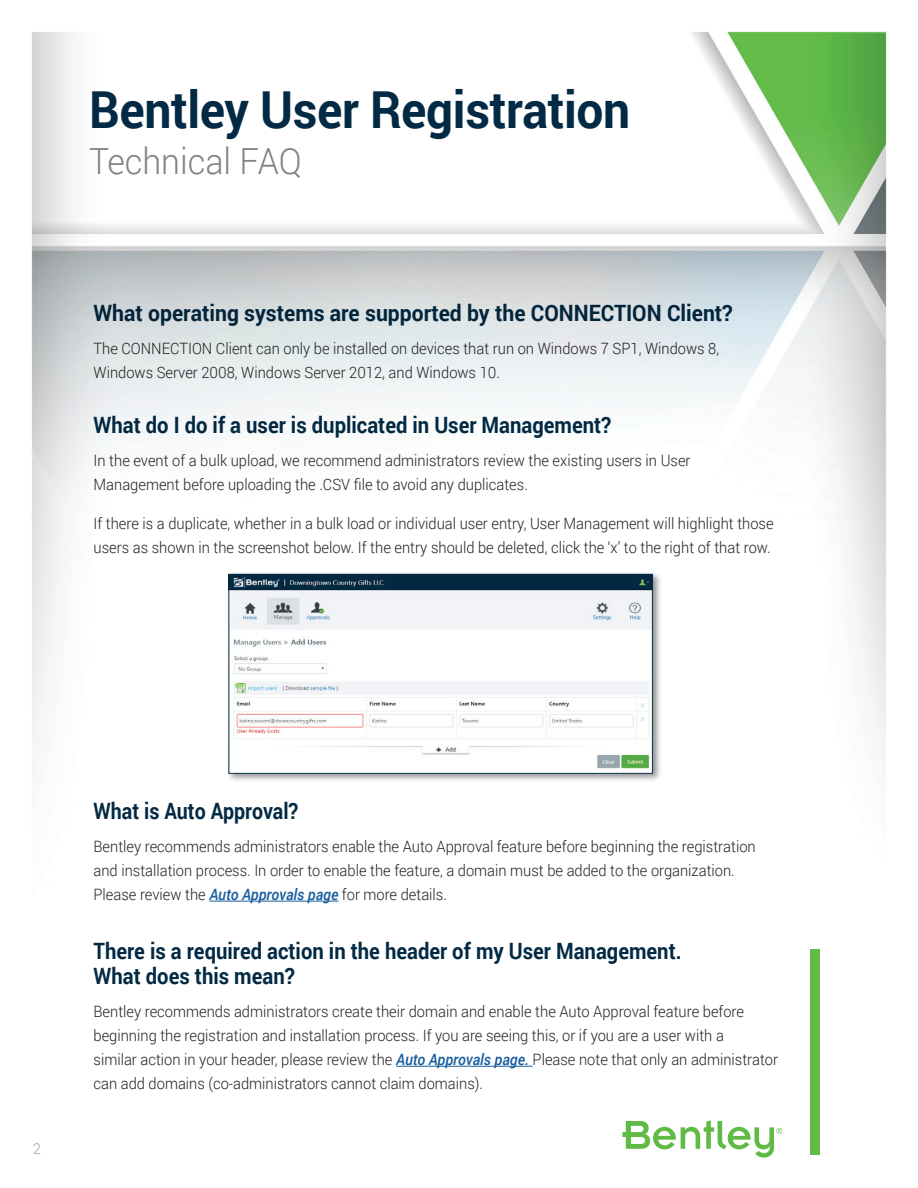
<style>
.page{position:relative;width:918px;height:1188px;background:#fff}
.page>*{position:absolute;margin:0;border:0;box-sizing:border-box;transform-origin:0 0}
.t1{font:700 51px "Roboto";letter-spacing:-.01em;color:#032a44;scale:.94 1}
.t2{font:300 36px "Roboto";color:#808285;scale:.94 1}
.t3{font:700 22.5px/25.5px "Roboto";color:#032a44;scale:.9 1}
.t4{font:700 22.5px "Roboto";color:#032a44;scale:.94 1}
.t5{font:700 22.5px "Roboto";color:#032a44;scale:.87 1}
.t6{font:300 15.6px/24px "Roboto";color:#231f20;scale:.94 1}
.t7{font:300 15px "Roboto";color:#9d9fa2;scale:.94 1}
.s1{font-weight:500;font-style:italic;color:#175d9e}
</style>
<div class="page">
<img style="left:31px;top:31px;width:856px;height:1124px">
<hr style="left:209px;top:901px;width:129px;height:1px;background:#175d9e">
<hr style="left:396px;top:1066px;width:137px;height:1px;background:#175d9e">
<div style="left:811px;top:949px;width:9px;height:206px;background:#60bb46"></div>
<svg style="left:622px;top:1120px;width:160px;height:38px"></svg>
<div style="left:226px;top:571px;width:436px;height:212px;background:#231f20;opacity:.5"></div>
<img style="left:231px;top:576px;width:420px;height:196px">
<div style="left:229px;top:574px;width:424px;height:200px;border:1px solid #032a44"></div>
<p class="t1" style="left:89px;top:74px;width:577px">Bentley User Registration</p>
<p class="t2" style="left:89px;top:137px;width:228px">Technical FAQ</p>
<h3 class="t4" style="left:94px;top:297px;width:682px">What operating systems are supported by the CONNECTION Client?</h3>
<p class="t6" style="left:94px;top:336px;width:667px">The CONNECTION Client can only be installed on devices that run on Windows 7 SP1, Windows 8,<br>Windows Server 2008, Windows Server 2012, and Windows 10.</p>
<h3 class="t3" style="left:94px;top:412px;width:577px">What do I do if a user is duplicated in User Management?</h3>
<p class="t6" style="left:94px;top:448px;width:637px">In the event of a bulk upload, we recommend administrators review the existing users in User<br>Management before uploading the .CSV file to avoid any duplicates.</p>
<p class="t6" style="left:94px;top:511px;width:725px">If there is a duplicate, whether in a bulk load or individual user entry, User Management will highlight those users as shown in the screenshot below. If the entry should be deleted, click the ‘x’ to the right of that row.</p>
<p class="t7" style="left:33px;top:1138px;width:10px">2</p>
<h3 class="t5" style="left:94px;top:795px;width:237px">What is Auto Approval?</h3>
<p class="t6" style="left:94px;top:834px;width:706px">Bentley recommends administrators enable the Auto Approval feature before beginning the registration and installation process. In order to enable the feature, a domain must be added to the organization.<br>Please review the <span class="s1">Auto Approvals page</span> for more details.</p>
<h3 class="t3" style="left:94px;top:937px;width:655px">There is a required action in the header of my User Management.<br>What does this mean?</h3>
<p class="t6" style="left:94px;top:999px;width:730px">Bentley recommends administrators create their domain and enable the Auto Approval feature before beginning the registration and installation process. If you are seeing this, or if you are a user with a<br>similar action in your header, please review the <span class="s1">Auto Approvals page.</span> Please note that only an administrator can add domains (co-administrators cannot claim domains).</p>
</div>
